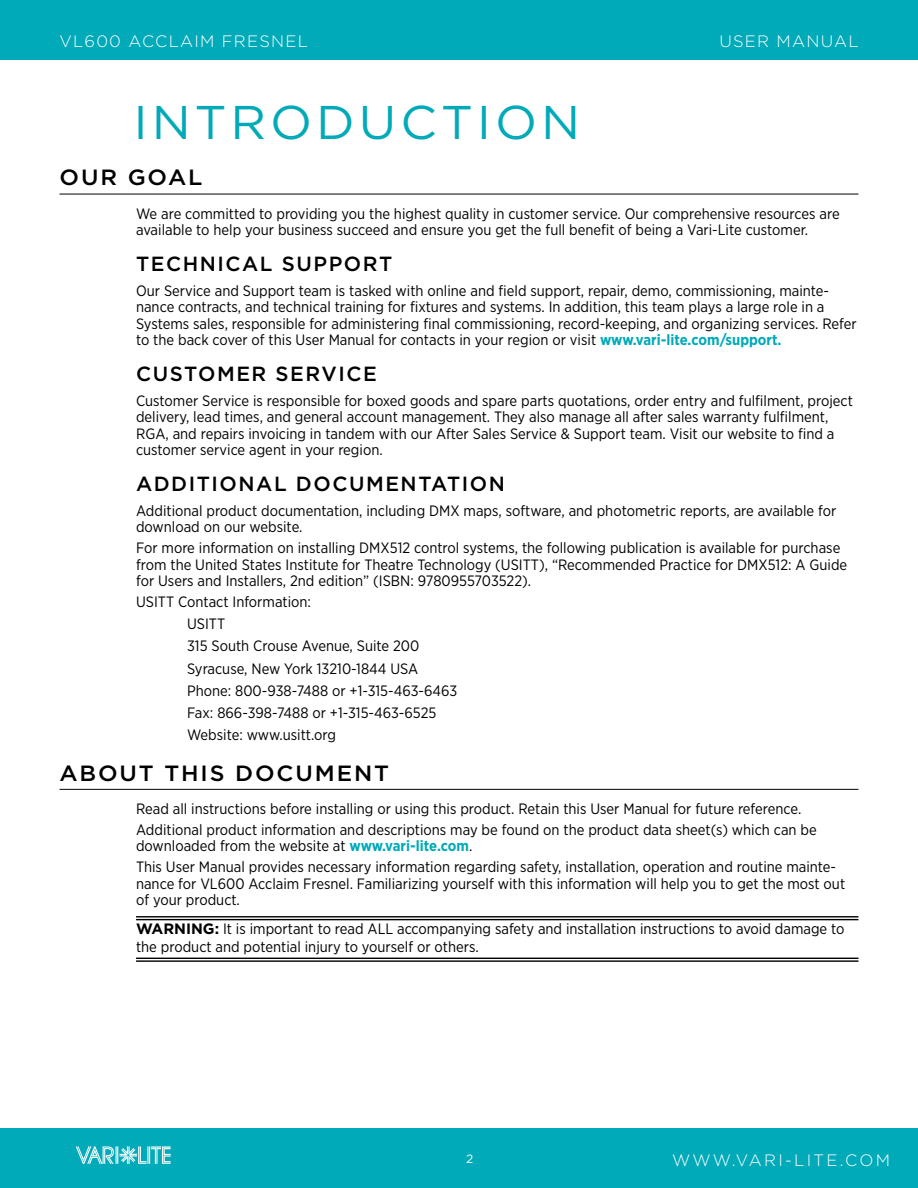
<style>
.page{position:relative;width:918px;height:1188px;background:#fff}
.page>*{position:absolute;margin:0;border:0;box-sizing:border-box;transform-origin:0 0}
.t1{font:47.25px "Gotham";letter-spacing:.08em;color:#00aab8;scale:1.05 1}
.t2{font:500 22.05px "Gotham";letter-spacing:.08em;color:#000;scale:1.05 1}
.t3{font:500 20.4px "Gotham";letter-spacing:.075em;color:#000}
.t4{font:300 16.5px "Gotham";letter-spacing:.075em;color:#fff}
.t5{font:300 16.5px "Gotham";letter-spacing:.14em;color:#fff}
.t6{font:15px/16.5px "Gotham Narrow";color:#000}
.t7{font:12px "Gotham";color:#fff}
.s1{font-weight:700;color:#00aab8}
.s2{font-family:"Gotham";font-weight:700}
</style>
<div class="page">
<div style="left:0;top:1128px;width:918px;height:60px;background:#00aab8"></div>
<div style="left:0;top:0;width:918px;height:60px;background:#00aab8"></div>
<svg style="left:75px;top:1146px;width:96px;height:18px"></svg>
<hr style="left:60px;top:194px;width:798px;height:1px;background:#000">
<hr style="left:60px;top:789px;width:798px;height:1px;background:#000">
<hr style="left:136px;top:960px;width:722px;height:2px;background:#000">
<hr style="left:136px;top:958px;width:722px;height:1px;background:#000">
<hr style="left:136px;top:916px;width:722px;height:1px;background:#000">
<hr style="left:136px;top:919px;width:722px;height:1px;background:#000">
<p class="t4" style="left:60px;top:31px;width:250px">VL600 ACCLAIM FRESNEL</p>
<p class="t4" style="left:719px;top:31px;width:27px">USER</p>
<p class="t4" style="left:777px;top:31px;width:30px">MANUAL</p>
<h1 class="t1" style="left:133px;top:92px;width:427px">INTRODUCTION</h1>
<h2 class="t2" style="left:60px;top:163px;width:138px">OUR GOAL</h2>
<p class="t6" style="left:136px;top:205px;width:705px">We are committed to providing you the highest quality in customer service. Our comprehensive resources are available to help your business succeed and ensure you get the full benefit of being a Vari-Lite customer.</p>
<h3 class="t3" style="left:136px;top:250px;width:258px">TECHNICAL SUPPORT</h3>
<p class="t6" style="left:136px;top:282px;width:722px">Our Service and Support team is tasked with online and field support, repair, demo, commissioning, mainte&shy;nance contracts, and technical training for fixtures and systems. In addition, this team plays a large role in a Systems sales, responsible for administering final commissioning, record-keeping, and organizing services. Refer to the back cover of this User Manual for contacts in your region or visit <span class="s1">www.vari-lite.com/support.</span></p>
<h3 class="t3" style="left:136px;top:360px;width:242px">CUSTOMER SERVICE</h3>
<p class="t6" style="left:136px;top:392px;width:718px">Customer Service is responsible for boxed goods and spare parts quotations, order entry and fulfilment, project delivery, lead times, and general account management. They also manage all after sales warranty fulfilment, RGA, and repairs invoicing in tandem with our After Sales Service &amp; Support team. Visit our website to find a customer service agent in your region.</p>
<h3 class="t3" style="left:136px;top:470px;width:370px">ADDITIONAL DOCUMENTATION</h3>
<p class="t6" style="left:136px;top:502px;width:702px">Additional product documentation, including DMX maps, software, and photometric reports, are available for download on our website.</p>
<p class="t6" style="left:136px;top:539px;width:713px">For more information on installing DMX512 control systems, the following publication is available for purchase from the United States Institute for Theatre Technology (USITT), “Recommended Practice for DMX512: A Guide for Users and Installers, 2nd edition” (ISBN: 9780955703522).</p>
<p class="t6" style="left:187px;top:590px;width:272px;line-height:22.2px;text-indent:-51px">USITT Contact Information:<br>USITT<br>315 South Crouse Avenue, Suite 200<br>Syracuse, New York 13210-1844 USA<br>Phone: 800-938-7488 or +1-315-463-6463<br>Fax: 866-398-7488 or +1-315-463-6525<br>Website: www.usitt.org</p>
<h2 class="t2" style="left:60px;top:758px;width:315px">ABOUT THIS DOCUMENT</h2>
<p class="t6" style="left:136px;top:798px;width:682px;line-height:20.7px">Read all instructions before installing or using this product. Retain this User Manual for future reference.<br>Additional product information and descriptions may be found on the product data sheet(s) which can be</p>
<p class="t6" style="left:136px;top:836px;width:702px;line-height:20.7px">downloaded from the website at <span class="s1">www.vari-lite.com</span>.<br>This User Manual provides necessary information regarding safety, installation, operation and routine mainte-</p>
<p class="t6" style="left:136px;top:875px;width:711px">nance for VL600 Acclaim Fresnel. Familiarizing yourself with this information will help you to get the most out of your product.</p>
<p class="t6" style="left:136px;top:920px;width:710px;line-height:18px"><span class="s2">WARNING:</span> It is important to read ALL accompanying safety and installation instructions to avoid damage to the product and potential injury to yourself or others.</p>
<p class="t7" style="left:466px;top:1152px;width:9px">2</p>
<p class="t5" style="left:672px;top:1150px;width:219px">WWW.VARI-LITE.COM</p>
</div>
